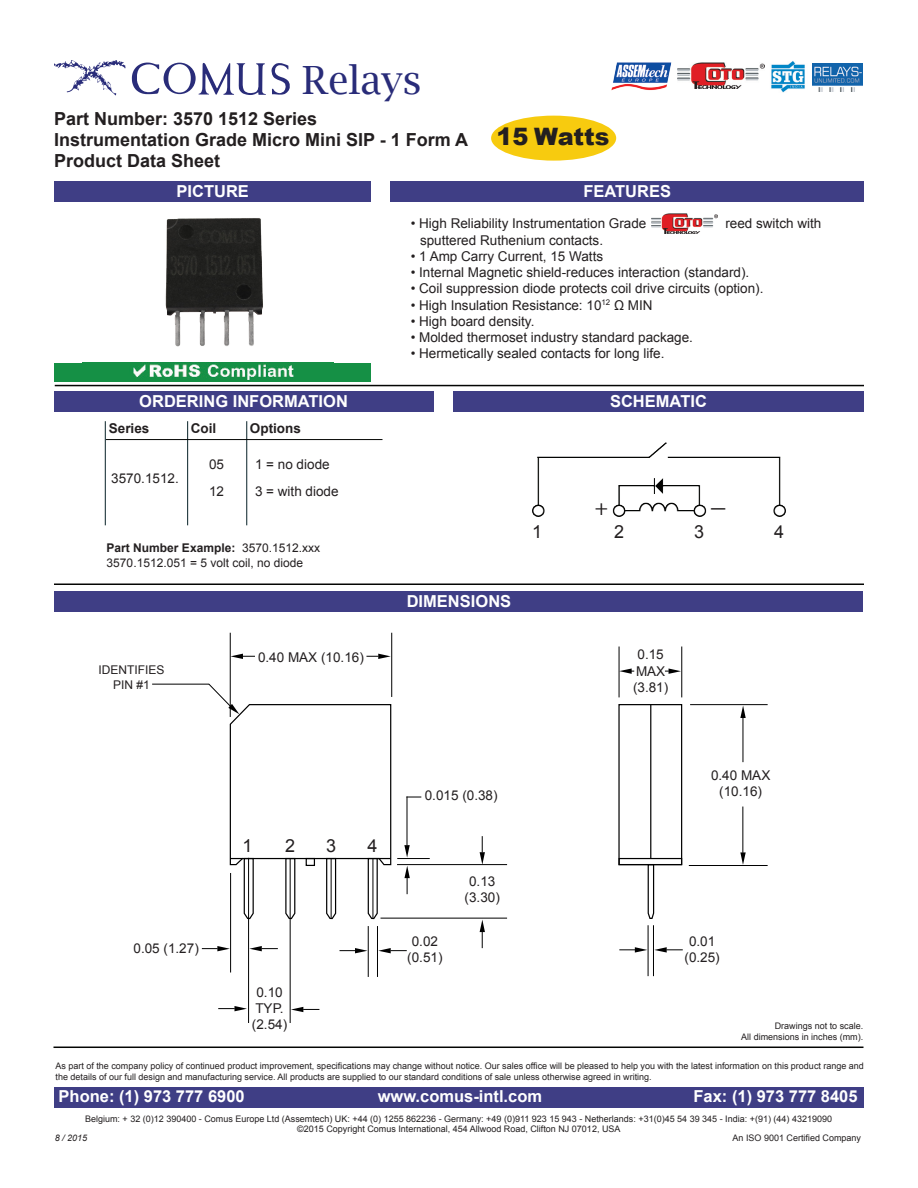
<style>
.page{position:relative;width:918px;height:1188px;background:#fff}
.page>*{position:absolute;margin:0;border:0;box-sizing:border-box;transform-origin:0 0}
.t1{font:39px "Lucida Bright";letter-spacing:-.01em;color:#292c79}
.t2{font:28.5px "Minion Pro";color:#231f20}
.t3{font:900 24px "Arial";color:#231f20}
.t4{font:24px "Minion Pro";color:#231f20}
.t5{font:700 18px "Arial";color:#231f20}
.t6{font:18px "Arial";color:#231f20}
.t7{font:700 16.5px "Arial";color:#fff}
.t8{font:13.5px "Arial";color:#231f20}
.t9{font:700 13.5px "Arial";color:#231f20}
.t10{font:12px "Arial";color:#231f20}
.t11{font:700 12px "Arial";color:#231f20}
.t12{font:9px/10.8px "Arial";color:#231f20}
.t13{font:italic 9px "Arial";color:#231f20}
.s1{font-weight:400}
</style>
<div class="page">
<img style="left:532px;top:442px;width:254px;height:75px">
<div style="left:618px;top:704px;width:64px;height:161px;border:1px solid #000"></div>
<div style="left:619px;top:858px;width:63px;height:7px;border:1px solid #000"></div>
<svg style="left:647px;top:863px;width:8px;height:56px"></svg>
<hr style="left:650px;top:705px;width:1px;height:154px;background:#000">
<svg style="left:740px;top:706px;width:6px;height:12px"></svg>
<svg style="left:740px;top:852px;width:6px;height:13px"></svg>
<hr style="left:619px;top:647px;width:1px;height:50px;background:#000">
<hr style="left:681px;top:647px;width:1px;height:50px;background:#000">
<svg style="left:619px;top:668px;width:15px;height:6px"></svg>
<svg style="left:665px;top:668px;width:16px;height:6px"></svg>
<hr style="left:648px;top:925px;width:1px;height:51px;background:#000">
<svg style="left:619px;top:947px;width:28px;height:6px"></svg>
<hr style="left:653px;top:925px;width:1px;height:51px;background:#000">
<svg style="left:654px;top:947px;width:29px;height:6px"></svg>
<hr style="left:368px;top:926px;width:1px;height:51px;background:#000">
<svg style="left:340px;top:948px;width:27px;height:5px"></svg>
<hr style="left:377px;top:926px;width:1px;height:51px;background:#000">
<svg style="left:378px;top:948px;width:29px;height:5px"></svg>
<hr style="left:230px;top:873px;width:1px;height:100px;background:#000">
<svg style="left:202px;top:946px;width:28px;height:5px"></svg>
<svg style="left:218px;top:1006px;width:29px;height:5px"></svg>
<hr style="left:248px;top:858px;width:1px;height:164px;background:#000">
<hr style="left:230px;top:633px;width:1px;height:84px;background:#000">
<hr style="left:391px;top:633px;width:1px;height:64px;background:#000">
<svg style="left:249px;top:946px;width:29px;height:5px"></svg>
<svg style="left:480px;top:836px;width:5px;height:28px"></svg>
<svg style="left:404px;top:866px;width:6px;height:28px"></svg>
<svg style="left:480px;top:920px;width:5px;height:28px"></svg>
<svg style="left:404px;top:845px;width:6px;height:13px"></svg>
<hr style="left:407px;top:797px;width:1px;height:48px;background:#000">
<svg style="left:230px;top:654px;width:25px;height:5px"></svg>
<hr style="left:152px;top:684px;width:57px;height:1px;background:#000">
<svg style="left:366px;top:654px;width:25px;height:5px"></svg>
<hr style="left:290px;top:859px;width:1px;height:163px;background:#000">
<svg style="left:291px;top:1007px;width:28px;height:5px"></svg>
<hr style="left:743px;top:807px;width:1px;height:46px;background:#000">
<hr style="left:743px;top:717px;width:1px;height:45px;background:#000">
<hr style="left:690px;top:704px;width:78px;height:1px;background:#000">
<hr style="left:689px;top:865px;width:79px;height:1px;background:#000">
<hr style="left:397px;top:858px;width:33px;height:1px;background:#000">
<svg style="left:406px;top:797px;width:15px;height:1px"></svg>
<hr style="left:397px;top:864px;width:110px;height:1px;background:#000">
<hr style="left:381px;top:918px;width:126px;height:1px;background:#000">
<svg style="left:208px;top:683px;width:184px;height:237px"></svg>
<div style="left:54px;top:363px;width:317px;height:18px;background:#159045"></div>
<div style="left:55px;top:182px;width:316px;height:20px;background:#3f3e85"></div>
<div style="left:453px;top:392px;width:411px;height:20px;background:#3f3e85"></div>
<div style="left:55px;top:592px;width:808px;height:20px;background:#3f3e85"></div>
<hr style="left:54px;top:584px;width:810px;height:1px;background:#040503">
<hr style="left:55px;top:385px;width:809px;height:1px;background:#040503">
<img style="left:133px;top:363px;width:161px;height:17px">
<div style="left:391px;top:182px;width:473px;height:20px;background:#3f3e85"></div>
<div style="left:54px;top:392px;width:379px;height:20px;background:#3f3e85"></div>
<hr style="left:53px;top:1047px;width:810px;height:1px;background:#040503">
<img style="left:651px;top:213px;width:67px;height:21px">
<div style="left:54px;top:1087px;width:810px;height:20px;background:#3f3e85"></div>
<hr style="left:105px;top:421px;width:1px;height:104px;background:#072127">
<hr style="left:187px;top:421px;width:1px;height:104px;background:#072127">
<hr style="left:246px;top:421px;width:1px;height:104px;background:#072127">
<hr style="left:106px;top:439px;width:276px;height:1px;background:#040503">
<svg style="left:132px;top:62px;width:158px;height:33px"></svg>
<svg style="left:54px;top:60px;width:72px;height:36px"></svg>
<img style="left:611px;top:62px;width:61px;height:29px">
<img style="left:678px;top:63px;width:86px;height:26px">
<img style="left:771px;top:61px;width:34px;height:32px">
<img style="left:813px;top:64px;width:49px;height:27px">
<div style="left:491px;top:116px;width:125px;height:45px;background:#f7cb0f;border-radius:50%"></div>
<img style="left:165px;top:218px;width:98px;height:129px">
<h1 class="t1" style="left:302px;top:58px;width:121px">Relays</h1>
<p class="t5" style="left:54px;top:107px;width:265px">Part Number: 3570 1512 Series</p>
<p class="t5" style="left:54px;top:128px;width:416px">Instrumentation Grade Micro Mini SIP - 1 Form A</p>
<p class="t5" style="left:54px;top:149px;width:168px">Product Data Sheet</p>
<p class="t7" style="left:177px;top:180px;width:74px">PICTURE</p>
<p class="t3" style="left:497px;top:119px;width:114px">15 Watts</p>
<p class="t7" style="left:583px;top:180px;width:89px">FEATURES</p>
<p class="t7" style="left:139px;top:390px;width:210px">ORDERING INFORMATION</p>
<p class="t9" style="left:109px;top:419px;width:42px">Series</p>
<p class="t9" style="left:191px;top:419px;width:27px">Coil</p>
<p class="t9" style="left:250px;top:419px;width:53px">Options</p>
<p class="t8" style="left:111px;top:470px;width:69px">3570.1512.</p>
<p class="t8" style="left:209px;top:455px;width:17px">05</p>
<p class="t8" style="left:209px;top:482px;width:17px">12</p>
<p class="t8" style="left:255px;top:455px;width:76px">1 = no diode</p>
<p class="t8" style="left:255px;top:482px;width:85px">3 = with diode</p>
<p class="t11" style="left:107px;top:540px;width:215px">Part Number Example: <span class="s1">3570.1512.xxx</span></p>
<p class="t10" style="left:107px;top:555px;width:198px">3570.1512.051 = 5 volt coil, no diode</p>
<p class="t10" style="left:99px;top:662px;width:68px">IDENTIFIES</p>
<p class="t10" style="left:113px;top:677px;width:38px">PIN #1</p>
<p class="t8" style="left:258px;top:648px;width:107px">0.40 MAX (10.16)</p>
<p class="t8" style="left:134px;top:939px;width:67px">0.05 (1.27)</p>
<p class="t6" style="left:243px;top:833px;width:12px">1</p>
<p class="t6" style="left:285px;top:833px;width:12px">2</p>
<p class="t6" style="left:326px;top:833px;width:12px">3</p>
<p class="t6" style="left:368px;top:833px;width:12px">4</p>
<p class="t8" style="left:256px;top:984px;width:28px">0.10</p>
<p class="t8" style="left:255px;top:1000px;width:30px">TYP.</p>
<p class="t8" style="left:252px;top:1016px;width:37px">(2.54)</p>
<p class="t8" style="left:411px;top:215px;width:237px">• High Reliability Instrumentation Grade</p>
<p class="t8" style="left:725px;top:215px;width:98px">reed switch with</p>
<p class="t8" style="left:420px;top:231px;width:185px">sputtered Ruthenium contacts.</p>
<p class="t8" style="left:411px;top:247px;width:194px">• 1 Amp Carry Current, 15 Watts</p>
<p class="t8" style="left:411px;top:264px;width:340px">• Internal Magnetic shield-reduces interaction (standard).</p>
<p class="t8" style="left:411px;top:280px;width:354px">• Coil suppression diode protects coil drive circuits (option).</p>
<p class="t8" style="left:411px;top:296px;width:243px">• High Insulation Resistance: 10<sup>12</sup> Ω MIN</p>
<p class="t8" style="left:411px;top:312px;width:125px">• High board density.</p>
<p class="t8" style="left:411px;top:328px;width:284px">• Molded thermoset industry standard package.</p>
<p class="t8" style="left:411px;top:345px;width:255px">• Hermetically sealed contacts for long life.</p>
<p class="t7" style="left:610px;top:390px;width:98px">SCHEMATIC</p>
<p class="t4" style="left:595px;top:491px;width:15px">+</p>
<p class="t2" style="left:711px;top:478px;width:16px">_</p>
<p class="t7" style="left:407px;top:590px;width:106px">DIMENSIONS</p>
<p class="t6" style="left:532px;top:520px;width:12px">1</p>
<p class="t6" style="left:614px;top:520px;width:12px">2</p>
<p class="t6" style="left:694px;top:520px;width:12px">3</p>
<p class="t6" style="left:774px;top:520px;width:12px">4</p>
<p class="t8" style="left:638px;top:646px;width:28px">0.15</p>
<p class="t8" style="left:636px;top:662px;width:31px">MAX</p>
<p class="t8" style="left:633px;top:678px;width:37px">(3.81)</p>
<p class="t8" style="left:425px;top:787px;width:74px">0.015 (0.38)</p>
<p class="t8" style="left:412px;top:933px;width:28px">0.02</p>
<p class="t8" style="left:407px;top:949px;width:37px">(0.51)</p>
<p class="t8" style="left:469px;top:873px;width:28px">0.13</p>
<p class="t8" style="left:465px;top:889px;width:37px">(3.30)</p>
<p class="t8" style="left:711px;top:767px;width:61px">0.40 MAX</p>
<p class="t8" style="left:719px;top:783px;width:44px">(10.16)</p>
<p class="t8" style="left:689px;top:933px;width:28px">0.01</p>
<p class="t8" style="left:685px;top:949px;width:37px">(0.25)</p>
<p class="t12" style="left:775px;top:1021px;width:90px">Drawings not to scale.</p>
<p class="t12" style="left:741px;top:1032px;width:124px">All dimensions in inches (mm).</p>
<p class="t12" style="left:56px;top:1061px;width:810px">As part of the company policy of continued product improvement, specifications may change without notice. Our sales office will be pleased to help you with the latest information on this product range and the details of our full design and manufacturing service. All products are supplied to our standard conditions of sale unless otherwise agreed in writing.</p>
<p class="t7" style="left:59px;top:1086px;width:188px">Phone: (1) 973 777 6900</p>
<p class="t7" style="left:378px;top:1086px;width:166px">www.comus-intl.com</p>
<p class="t7" style="left:693px;top:1086px;width:166px">Fax: (1) 973 777 8405</p>
<p class="t12" style="left:85px;top:1113px;width:748px">Belgium: + 32 (0)12 390400 - Comus Europe Ltd (Assemtech) UK: +44 (0) 1255 862236 - Germany: +49 (0)911 923 15 943 - Netherlands: +31(0)45 54 39 345 - India: +(91) (44) 43219090</p>
<p class="t12" style="left:297px;top:1124px;width:325px">©2015 Copyright Comus International, 454 Allwood Road, Clifton NJ 07012, USA</p>
<p class="t13" style="left:55px;top:1132px;width:34px">8 / 2015</p>
<p class="t12" style="left:733px;top:1133px;width:130px">An ISO 9001 Certified Company</p>
</div>
